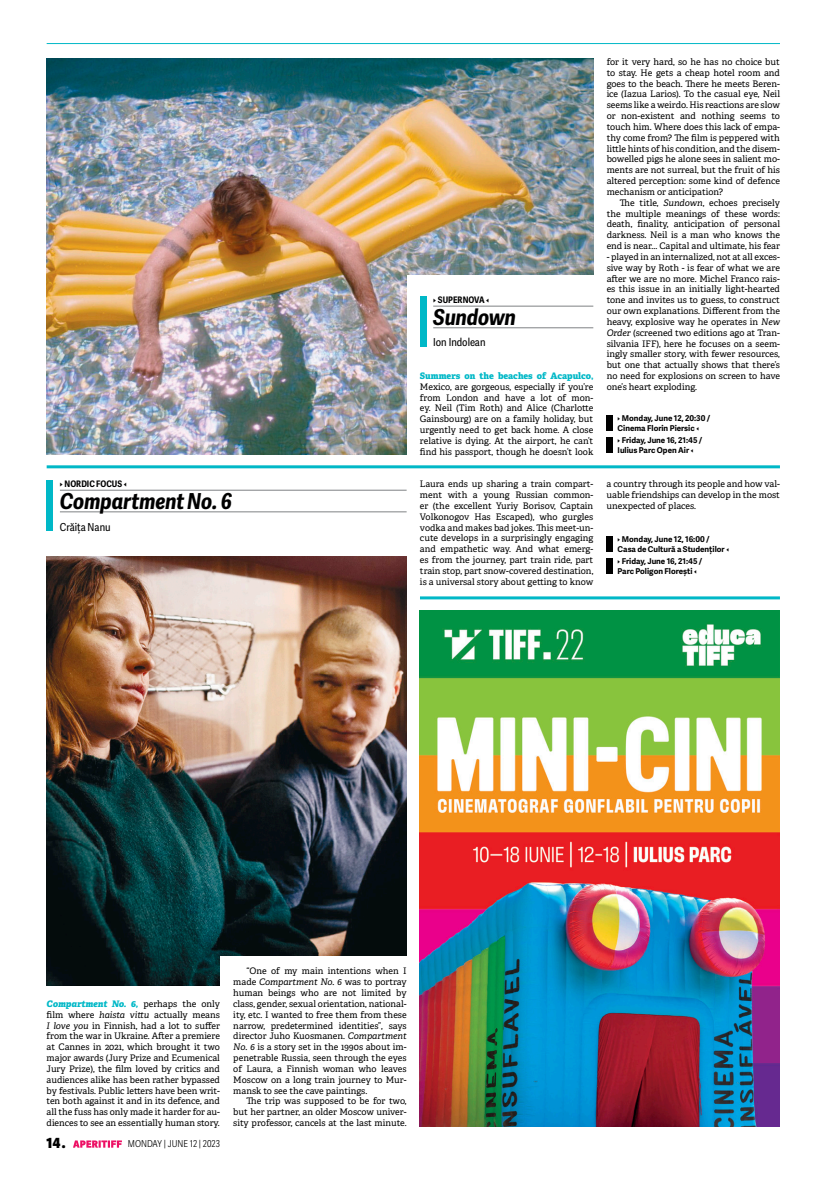
<style>
.page{position:relative;width:820px;height:1191px;background:#fff}
.page>*{position:absolute;margin:0;border:0;box-sizing:border-box;transform-origin:0 0}
.t1{font:italic 700 22px "Adelle Sans Cnd";color:#000}
.t2{font:14px "Adelle Sans Cnd Hv";color:#000}
.t3{font:11px "Adelle Sans Cnd";color:#000}
.t4{font:9.5px "Adelle Sans Cnd Lt";color:#000}
.t5{font:9px/10.8px "Adelle";color:#000;text-align:justify}
.t6{font:800 9px "Adelle";letter-spacing:-.005em;color:#00b8c7}
.t7{font:700 9px "Adelle Sans Cnd";color:#000}
.t8{font:700 8px/9.6px "Adelle Sans";color:#000}
.s1{font-style:italic}
.s2{font-weight:800;font-style:italic;color:#00b8c7}
</style>
<div class="page">
<svg style="left:73px;top:1140px;width:49px;height:7px"></svg>
<hr style="left:47px;top:43px;width:732px;height:1px;background:#00b8c7">
<img style="left:47px;top:556px;width:359px;height:429px">
<div style="left:220px;top:956px;width:192px;height:176px;background:#fff"></div>
<img style="left:47px;top:58px;width:546px;height:397px">
<div style="left:406px;top:275px;width:193px;height:190px;background:#fff"></div>
<div style="left:606px;top:415px;width:6px;height:16px;background:#000"></div>
<div style="left:420px;top:297px;width:6px;height:50px;background:#00b8c7"></div>
<hr style="left:433px;top:306px;width:160px;height:1px;background:#7f8284">
<hr style="left:433px;top:328px;width:160px;height:1px;background:#7f8284">
<div style="left:606px;top:437px;width:6px;height:16px;background:#000"></div>
<img style="left:420px;top:610px;width:359px;height:516px">
<hr style="left:47px;top:465px;width:732px;height:3px;background:#00b8c7">
<div style="left:47px;top:481px;width:6px;height:50px;background:#00b8c7"></div>
<hr style="left:60px;top:490px;width:346px;height:1px;background:#7f8284">
<hr style="left:60px;top:511px;width:346px;height:1px;background:#7f8284">
<div style="left:606px;top:537px;width:6px;height:15px;background:#000"></div>
<div style="left:606px;top:558px;width:6px;height:16px;background:#000"></div>
<hr style="left:420px;top:596px;width:359px;height:3px;background:#00b8c7">
<p class="t7" style="left:60px;top:477px;width:68px">I NORDIC FOCUS L</p>
<h1 class="t1" style="left:60px;top:485px;width:174px">Compartment No. 6</h1>
<p class="t3" style="left:60px;top:519px;width:52px">Crăița Nanu</p>
<p class="t7" style="left:433px;top:293px;width:57px">I SUPERNOVA L</p>
<h1 class="t1" style="left:433px;top:301px;width:84px">Sundown</h1>
<p class="t3" style="left:433px;top:335px;width:54px">Ion Indolean</p>
<p class="t6" style="left:420px;top:370px;width:175px">Summers on the beaches of Acapulco,</p>
<p class="t5" style="left:420px;top:381px;width:175px">Mexico, are gorgeous, especially if you’re from London and have a lot of mon&shy;ey. Neil (Tim Roth) and Alice (Charlotte Gainsbourg) are on a family holiday, but urgently need to get back home. A close relative is dying. At the airport, he can’t find his passport, though he doesn’t look</p>
<p class="t5" style="left:420px;top:479px;width:175px">Laura ends up sharing a train compart&shy;ment with a young Russian common&shy;er (the excellent Yuriy Borisov, Captain Volkonogov Has Escaped), who gurgles vodka and makes bad jokes. This meet-un&shy;cute develops in a surprisingly engaging and empathetic way. And what emerg&shy;es from the journey, part train ride, part train stop, part snow-covered destination, is a universal story about getting to know</p>
<p class="t5" style="left:606px;top:57px;width:175px">for it very hard, so he has no choice but to stay. He gets a cheap hotel room and goes to the beach. There he meets Beren&shy;ice (Iazua Larios). To the casual eye, Neil seems like a weirdo. His reactions are slow or non-existent and nothing seems to touch him. Where does this lack of empa&shy;thy come from? The film is peppered with little hints of his condition, and the disem&shy;bowelled pigs he alone sees in salient mo&shy;ments are not surreal, but the fruit of his altered perception: some kind of defence mechanism or anticipation?</p>
<p class="t5" style="left:606px;top:197px;width:175px;text-indent:13px">The title, <span class="s1">Sundown</span>, echoes precisely the multiple meanings of these words: death, finality, anticipation of personal darkness. Neil is a man who knows the end is near... Capital and ultimate, his fear</p>
<p class="t5" style="left:606px;top:251px;width:175px">- played in an internalized, not at all exces&shy;sive way by Roth - is fear of what we are after we are no more. Michel Franco rais&shy;es this issue in an initially light-hearted tone and invites us to guess, to construct our own explanations. Different from the heavy, explosive way he operates in <span class="s1">New Order</span> (screened two editions ago at Tran&shy;silvania IFF), here he focuses on a seem&shy;ingly smaller story, with fewer resources, but one that actually shows that there’s no need for explosions on screen to have one’s heart exploding.</p>
<p class="t8" style="left:617px;top:413px;width:94px">I Monday, June 12, 20:30 /<br>Cinema Florin Piersic L</p>
<p class="t8" style="left:617px;top:435px;width:86px">I Friday, June 16, 21:45 /<br>Iulius Parc Open Air L</p>
<p class="t5" style="left:606px;top:479px;width:175px">a country through its people and how val&shy;uable friendships can develop in the most unexpected of places.</p>
<p class="t8" style="left:617px;top:534px;width:113px">I Monday, June 12, 16:00 /<br>Casa de Cultură a Studenților L</p>
<p class="t8" style="left:617px;top:556px;width:86px">I Friday, June 16, 21:45 /<br>Parc Poligon Florești L</p>
<p class="t5" style="left:47px;top:998px;width:175px"><span class="s2">Compartment No. 6,</span> perhaps the only film where <span class="s1">haista vittu</span> actually means <span class="s1">I love you</span> in Finnish, had a lot to suffer from the war in Ukraine. After a premiere at Cannes in 2021, which brought it two major awards (Jury Prize and Ecumenical Jury Prize), the film loved by critics and audiences alike has been rather bypassed by festivals. Public letters have been writ&shy;ten both against it and in its defence, and all the fuss has only made it harder for au&shy;diences to see an essentially human story.</p>
<h2 class="t2" style="left:47px;top:1132px;width:21px">14 .</h2>
<p class="t4" style="left:128px;top:1137px;width:93px">MONDAY | JUNE 12 | 2023</p>
<p class="t5" style="left:233px;top:966px;width:175px;text-indent:13px">“One of my main intentions when I made <span class="s1">Compartment No. 6</span> was to portray human beings who are not limited by class, gender, sexual orientation, national&shy;ity, etc. I wanted to free them from these narrow, predetermined identities”, says director Juho Kuosmanen. <span class="s1">Compartment No. 6</span> is a story set in the 1990s about im&shy;penetrable Russia, seen through the eyes of Laura, a Finnish woman who leaves Moscow on a long train journey to Mur&shy;mansk to see the cave paintings.</p>
<p class="t5" style="left:233px;top:1096px;width:175px;text-indent:13px">The trip was supposed to be for two, but her partner, an older Moscow univer&shy;sity professor, cancels at the last minute.</p>
</div>
